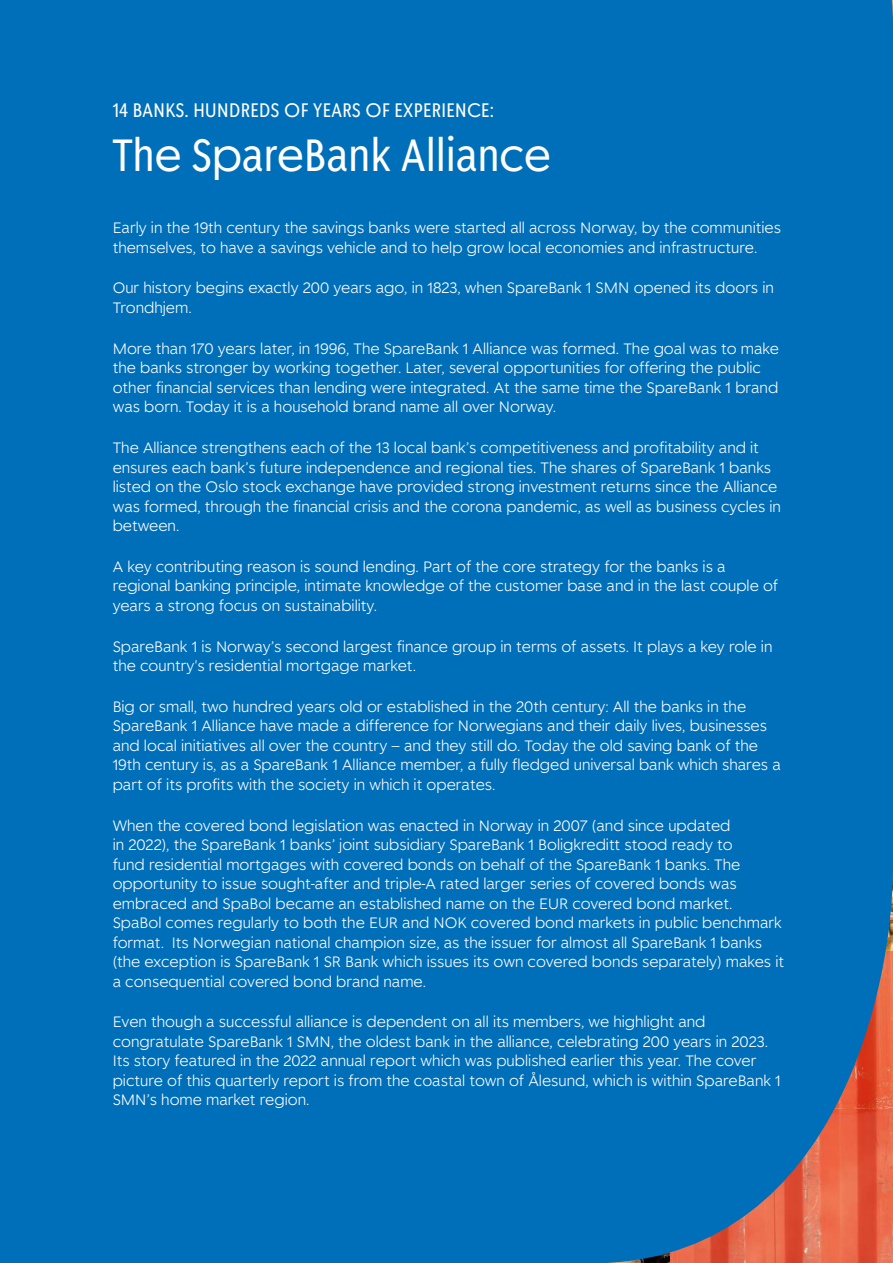
<style>
.page{position:relative;width:893px;height:1263px;background:#006fb9}
.page>*{position:absolute;margin:0;border:0;box-sizing:border-box;transform-origin:0 0}
.TOCH{font:45px "Spare Bank 1 Title";letter-spacing:.01em;color:#fff}
.TOCH-2{font:19.5px "Spare Bank 1 Title";letter-spacing:.02em;color:#fff}
.Avsnittsmal_2{font:300 15px/19.5px "Spare Bank 1";color:#fff}
</style>
<div class="page">
<p class="TOCH-2" style="left:113px;top:97px;width:383px">14 BANKS. HUNDREDS OF YEARS OF EXPERIENCE:</p>
<p class="TOCH" style="left:113px;top:126px;width:440px">The SpareBank Alliance</p>
<p class="Avsnittsmal_2" style="left:113px;top:217px;width:670px">Early in the 19th century the savings banks were started all across Norway, by the communities themselves, to have a savings vehicle and to help grow local economies and infrastructure.</p>
<p class="Avsnittsmal_2" style="left:113px;top:278px;width:663px">Our history begins exactly 200 years ago, in 1823, when SpareBank 1 SMN opened its doors in<br>Trondhjem.</p>
<p class="Avsnittsmal_2" style="left:113px;top:338px;width:668px">More than 170 years later, in 1996, The SpareBank 1 Alliance was formed. The goal was to make the banks stronger by working together. Later, several opportunities for offering the public other financial services than lending were integrated. At the same time the SpareBank 1 brand was born. Today it is a household brand name all over Norway.</p>
<p class="Avsnittsmal_2" style="left:113px;top:437px;width:670px">The Alliance strengthens each of the 13 local bank’s competitiveness and profitability and it ensures each bank’s future independence and regional ties. The shares of SpareBank 1 banks listed on the Oslo stock exchange have provided strong investment returns since the Alliance was formed, through the financial crisis and the corona pandemic, as well as business cycles in between.</p>
<p class="Avsnittsmal_2" style="left:113px;top:556px;width:667px">A key contributing reason is sound lending. Part of the core strategy for the banks is a regional banking principle, intimate knowledge of the customer base and in the last couple of years a strong focus on sustainability.</p>
<p class="Avsnittsmal_2" style="left:113px;top:636px;width:661px">SpareBank 1 is Norway’s second largest finance group in terms of assets. It plays a key role in the country's residential mortgage market.</p>
<p class="Avsnittsmal_2" style="left:113px;top:696px;width:670px">Big or small, two hundred years old or established in the 20th century: All the banks in the SpareBank 1 Alliance have made a difference for Norwegians and their daily lives, businesses and local initiatives all over the country – and they still do. Today the old saving bank of the 19th century is, as a SpareBank 1 Alliance member, a fully fledged universal bank which shares a part of its profits with the society in which it operates.</p>
<p class="Avsnittsmal_2" style="left:113px;top:815px;width:673px">When the covered bond legislation was enacted in Norway in 2007 (and since updated<br>in 2022), the SpareBank 1 banks’ joint subsidiary SpareBank 1 Boligkreditt stood ready to<br>fund residential mortgages with covered bonds on behalf of the SpareBank 1 banks. The opportunity to issue sought-after and triple-A rated larger series of covered bonds was embraced and SpaBol became an established name on the EUR covered bond market.<br>SpaBol comes regularly to both the EUR and NOK covered bond markets in public benchmark format. Its Norwegian national champion size, as the issuer for almost all SpareBank 1 banks (the exception is SpareBank 1 SR Bank which issues its own covered bonds separately) makes it a consequential covered bond brand name.</p>
<p class="Avsnittsmal_2" style="left:113px;top:1012px;width:670px">Even though a successful alliance is dependent on all its members, we highlight and congratulate SpareBank 1 SMN, the oldest bank in the alliance, celebrating 200 years in 2023.<br>Its story featured in the 2022 annual report which was published earlier this year. The cover picture of this quarterly report is from the coastal town of Ålesund, which is within SpareBank 1<br>SMN’s home market region.</p>
</div>
